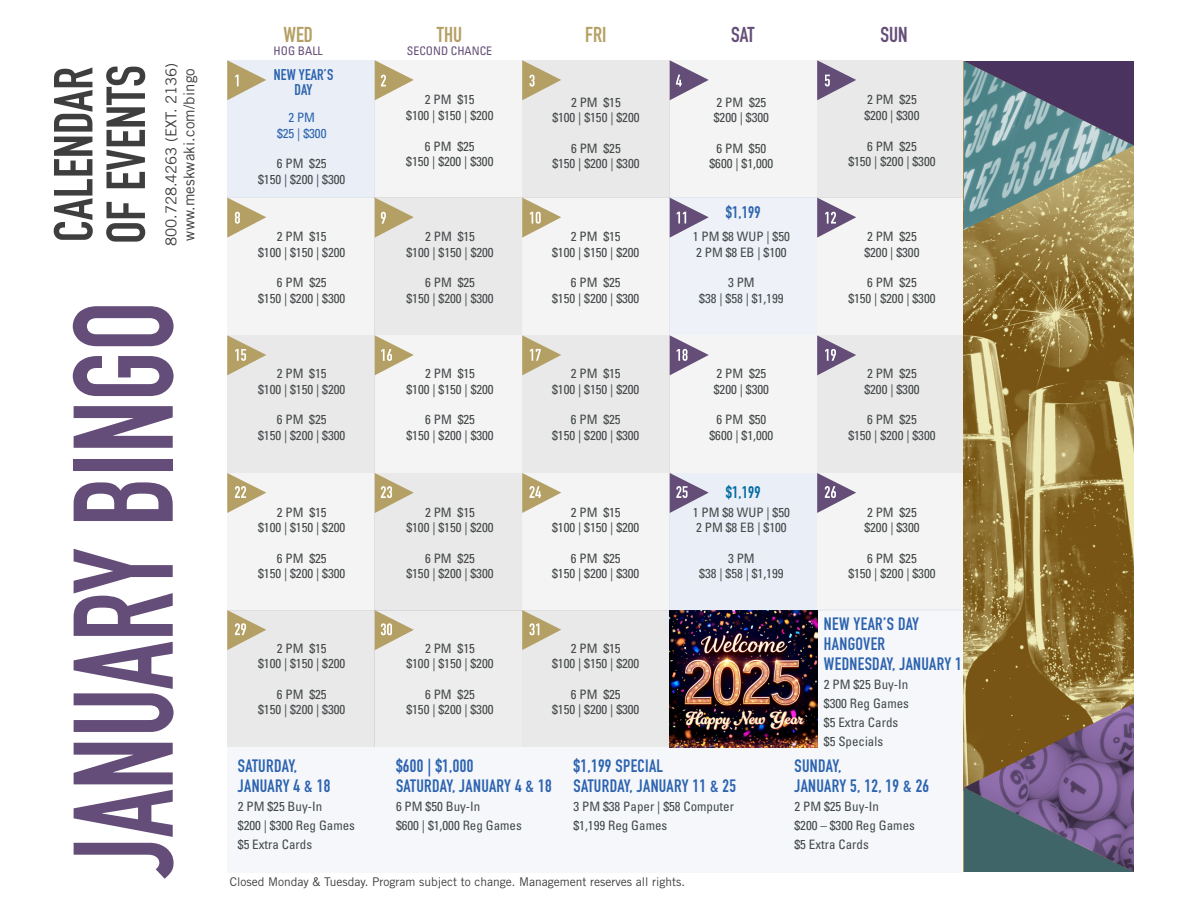
<style>
.page{position:relative;width:1188px;height:918px;background:#fff}
.page>*{position:absolute;margin:0;border:0;box-sizing:border-box;transform-origin:0 0}
.t1{font:700 139.2px "DIN Condensed";color:#644d78;scale:.84 1}
.t2{font:700 54px/52.5px "DIN Condensed";color:#3e3e3f}
.t3{font:700 21.3px "DIN Condensed";color:#b4a065}
.t4{font:700 21.3px "DIN Condensed";color:#644e78}
.t5{font:700 17.7px/20.1px "DIN Condensed";letter-spacing:.02em;color:#2d63af}
.t6{font:17.7px "Gelato Luxe";color:#fffbd2}
.t7{font:700 16.5px "DIN Condensed";color:#026ca2}
.t8{font:700 16.5px "DIN Condensed";color:#2d63af}
.t9{font:700 15.3px/14.1px "DIN Condensed";letter-spacing:.01em;color:#2d63af;text-align:center}
.t10{font:15px "Trade Gothic LT Std";letter-spacing:-.01em;color:#3e3e3f}
.t11{font:15px "Trade Gothic LT Std";letter-spacing:.01em;color:#3e3e3f}
.t12{font:14.1px "Trade Gothic LT Std";color:#57585a}
.t13{font:condensed 13.05px/15.3px "Univers LT Std";color:#454a4b;text-align:center}
.t14{font:condensed 13.05px/15.3px "Univers LT Std";color:#2d63af;text-align:center}
.t15{font:12px "Trade Gothic LT Std";color:#3e3e3f}
.t16{font:condensed 11.85px "Univers LT Std";color:#644e78}
</style>
<div class="page">
<img style="left:670px;top:610px;width:147px;height:137px">
<svg style="left:686px;top:711px;width:119px;height:19px"></svg>
<div style="left:227px;top:747px;width:738px;height:125px;background:#f5f7fb"></div>
<div style="left:522px;top:610px;width:148px;height:137px;background:#e9e9e9"></div>
<div style="left:375px;top:610px;width:147px;height:137px;background:#ededed"></div>
<div style="left:227px;top:610px;width:148px;height:137px;background:#e9e9e9"></div>
<div style="left:817px;top:473px;width:148px;height:137px;background:#f4f4f4"></div>
<div style="left:670px;top:473px;width:147px;height:137px;background:#eaeff7"></div>
<div style="left:522px;top:473px;width:148px;height:137px;background:#f4f4f4"></div>
<div style="left:375px;top:473px;width:147px;height:137px;background:#e9e9e9"></div>
<div style="left:227px;top:473px;width:148px;height:137px;background:#f4f4f4"></div>
<div style="left:817px;top:335px;width:148px;height:138px;background:#e9e9e9"></div>
<div style="left:670px;top:335px;width:147px;height:138px;background:#f4f4f4"></div>
<div style="left:522px;top:335px;width:148px;height:138px;background:#e9e9e9"></div>
<div style="left:375px;top:335px;width:147px;height:138px;background:#f4f4f4"></div>
<div style="left:227px;top:335px;width:148px;height:138px;background:#e9e9e9"></div>
<div style="left:817px;top:198px;width:148px;height:137px;background:#f4f4f4"></div>
<div style="left:670px;top:198px;width:147px;height:137px;background:#eef2f8"></div>
<div style="left:522px;top:198px;width:148px;height:137px;background:#f4f4f4"></div>
<div style="left:375px;top:198px;width:147px;height:137px;background:#e9e9e9"></div>
<div style="left:227px;top:198px;width:148px;height:137px;background:#f4f4f4"></div>
<div style="left:670px;top:60px;width:147px;height:138px;background:#f4f4f4"></div>
<div style="left:522px;top:60px;width:148px;height:138px;background:#e9e9e9"></div>
<div style="left:375px;top:60px;width:147px;height:138px;background:#f4f4f4"></div>
<div style="left:227px;top:60px;width:148px;height:138px;background:#eaeff7"></div>
<div style="left:817px;top:609px;width:148px;height:138px;background:#f5f7fb"></div>
<svg style="left:817px;top:473px;width:39px;height:40px"></svg>
<svg style="left:817px;top:335px;width:39px;height:40px"></svg>
<svg style="left:670px;top:473px;width:39px;height:40px"></svg>
<svg style="left:670px;top:335px;width:39px;height:40px"></svg>
<svg style="left:670px;top:198px;width:39px;height:40px"></svg>
<svg style="left:670px;top:60px;width:39px;height:40px"></svg>
<svg style="left:522px;top:610px;width:39px;height:40px"></svg>
<svg style="left:522px;top:473px;width:39px;height:40px"></svg>
<svg style="left:522px;top:335px;width:39px;height:40px"></svg>
<svg style="left:522px;top:198px;width:39px;height:40px"></svg>
<svg style="left:522px;top:60px;width:39px;height:40px"></svg>
<svg style="left:375px;top:610px;width:39px;height:40px"></svg>
<svg style="left:375px;top:473px;width:39px;height:40px"></svg>
<svg style="left:375px;top:335px;width:39px;height:40px"></svg>
<svg style="left:375px;top:198px;width:39px;height:40px"></svg>
<svg style="left:375px;top:60px;width:39px;height:40px"></svg>
<svg style="left:227px;top:610px;width:39px;height:40px"></svg>
<svg style="left:227px;top:473px;width:39px;height:40px"></svg>
<svg style="left:227px;top:335px;width:39px;height:40px"></svg>
<svg style="left:227px;top:198px;width:39px;height:40px"></svg>
<svg style="left:227px;top:60px;width:39px;height:40px"></svg>
<img style="left:964px;top:238px;width:170px;height:465px">
<img style="left:964px;top:703px;width:170px;height:169px">
<svg style="left:817px;top:60px;width:317px;height:178px"></svg>
<div style="left:964px;top:0;width:224px;height:61px;background:#fff"></div>
<p class="t2" style="left:47px;top:244px;width:180px;rotate:-90deg">CALENDAR<br>OF EVENTS</p>
<p class="t10" style="left:162px;top:246px;width:184px;rotate:-90deg">800.728.4263 (EXT. 2136)</p>
<p class="t11" style="left:180px;top:241px;width:174px;rotate:-90deg">www.meskwaki.com/bingo</p>
<p class="t1" style="left:30px;top:876px;width:686px;rotate:-90deg">JANUARY BINGO</p>
<h3 class="t3" style="left:283px;top:20px;width:31px">WED</h3>
<p class="t16" style="left:274px;top:43px;width:51px">HOG BALL</p>
<p class="t9" style="left:274px;top:68px;width:61px">NEW YEAR’S<br>DAY</p>
<p class="t14" style="left:277px;top:110px;width:51px">2 PM<br>$25 | $300</p>
<p class="t13" style="left:258px;top:156px;width:89px">6 PM $25<br>$150 | $200 | $300</p>
<p class="t13" style="left:258px;top:229px;width:89px">2 PM $15<br>$100 | $150 | $200</p>
<p class="t13" style="left:258px;top:275px;width:89px">6 PM $25<br>$150 | $200 | $300</p>
<p class="t13" style="left:258px;top:366px;width:89px">2 PM $15<br>$100 | $150 | $200</p>
<p class="t13" style="left:258px;top:412px;width:89px">6 PM $25<br>$150 | $200 | $300</p>
<p class="t13" style="left:258px;top:504px;width:89px">2 PM $15<br>$100 | $150 | $200</p>
<p class="t13" style="left:258px;top:550px;width:89px">6 PM $25<br>$150 | $200 | $300</p>
<p class="t13" style="left:258px;top:641px;width:89px">2 PM $15<br>$100 | $150 | $200</p>
<p class="t13" style="left:258px;top:687px;width:89px">6 PM $25<br>$150 | $200 | $300</p>
<h3 class="t5" style="left:238px;top:756px;width:94px">SATURDAY,<br>JANUARY 4 &amp; 18</h3>
<p class="t13" style="left:238px;top:797px;width:119px;line-height:18.9px;text-align:left">2 PM $25 Buy-In<br>$200 | $300 Reg Games $5 Extra Cards</p>
<h3 class="t3" style="left:437px;top:20px;width:27px">THU</h3>
<h3 class="t3" style="left:585px;top:20px;width:23px">FRI</h3>
<h3 class="t4" style="left:731px;top:20px;width:25px">SAT</h3>
<h3 class="t4" style="left:881px;top:20px;width:29px">SUN</h3>
<p class="t16" style="left:407px;top:43px;width:87px">SECOND CHANCE</p>
<p class="t13" style="left:406px;top:92px;width:89px">2 PM $15<br>$100 | $150 | $200</p>
<p class="t13" style="left:406px;top:138px;width:89px">6 PM $25<br>$150 | $200 | $300</p>
<p class="t13" style="left:407px;top:229px;width:89px">2 PM $15<br>$100 | $150 | $200</p>
<p class="t13" style="left:407px;top:275px;width:89px">6 PM $25<br>$150 | $200 | $300</p>
<p class="t13" style="left:407px;top:366px;width:89px">2 PM $15<br>$100 | $150 | $200</p>
<p class="t13" style="left:407px;top:412px;width:89px">6 PM $25<br>$150 | $200 | $300</p>
<p class="t13" style="left:406px;top:504px;width:89px">2 PM $15<br>$100 | $150 | $200</p>
<p class="t13" style="left:406px;top:550px;width:89px">6 PM $25<br>$150 | $200 | $300</p>
<p class="t13" style="left:406px;top:641px;width:89px">2 PM $15<br>$100 | $150 | $200</p>
<p class="t13" style="left:406px;top:687px;width:89px">6 PM $25<br>$150 | $200 | $300</p>
<p class="t13" style="left:552px;top:95px;width:89px">2 PM $15<br>$100 | $150 | $200</p>
<p class="t13" style="left:552px;top:141px;width:89px">6 PM $25<br>$150 | $200 | $300</p>
<p class="t13" style="left:552px;top:229px;width:89px">2 PM $15<br>$100 | $150 | $200</p>
<p class="t13" style="left:552px;top:275px;width:89px">6 PM $25<br>$150 | $200 | $300</p>
<p class="t13" style="left:552px;top:366px;width:89px">2 PM $15<br>$100 | $150 | $200</p>
<p class="t13" style="left:552px;top:412px;width:89px">6 PM $25<br>$150 | $200 | $300</p>
<p class="t13" style="left:552px;top:504px;width:89px">2 PM $15<br>$100 | $150 | $200</p>
<p class="t13" style="left:552px;top:550px;width:89px">6 PM $25<br>$150 | $200 | $300</p>
<p class="t13" style="left:552px;top:641px;width:89px">2 PM $15<br>$100 | $150 | $200</p>
<p class="t13" style="left:552px;top:687px;width:89px">6 PM $25<br>$150 | $200 | $300</p>
<p class="t13" style="left:714px;top:95px;width:57px;text-align:left">2 PM $25 $200 | $300</p>
<p class="t13" style="left:710px;top:141px;width:65px">6 PM $50 $600 | $1,000</p>
<p class="t8" style="left:726px;top:201px;width:36px">$1,199</p>
<p class="t13" style="left:693px;top:229px;width:98px;text-align:left">1 PM $8 WUP | $50<br>2 PM $8 EB | $100</p>
<p class="t13" style="left:699px;top:275px;width:86px">3 PM<br>$38 | $58 | $1,199</p>
<p class="t13" style="left:864px;top:92px;width:57px;text-align:left">2 PM $25 $200 | $300</p>
<p class="t13" style="left:848px;top:138px;width:89px">6 PM $25<br>$150 | $200 | $300</p>
<p class="t13" style="left:864px;top:229px;width:57px;text-align:left">2 PM $25 $200 | $300</p>
<p class="t13" style="left:848px;top:275px;width:89px">6 PM $25<br>$150 | $200 | $300</p>
<p class="t13" style="left:714px;top:366px;width:57px;text-align:left">2 PM $25 $200 | $300</p>
<p class="t13" style="left:710px;top:412px;width:65px">6 PM $50 $600 | $1,000</p>
<p class="t7" style="left:726px;top:481px;width:36px">$1,199</p>
<p class="t13" style="left:693px;top:504px;width:98px;text-align:left">1 PM $8 WUP | $50<br>2 PM $8 EB | $100</p>
<p class="t13" style="left:699px;top:550px;width:86px">3 PM<br>$38 | $58 | $1,199</p>
<h3 class="t6" style="left:684px;top:708px;width:120px">Happy New Year</h3>
<p class="t13" style="left:864px;top:366px;width:57px;text-align:left">2 PM $25 $200 | $300</p>
<p class="t13" style="left:848px;top:412px;width:89px">6 PM $25<br>$150 | $200 | $300</p>
<p class="t13" style="left:864px;top:504px;width:57px;text-align:left">2 PM $25 $200 | $300</p>
<p class="t13" style="left:848px;top:550px;width:89px">6 PM $25<br>$150 | $200 | $300</p>
<h3 class="t5" style="left:824px;top:614px;width:139px">NEW YEAR’S DAY<br>HANGOVER<br>WEDNESDAY, JANUARY 1</h3>
<p class="t13" style="left:824px;top:675px;width:87px;line-height:18.9px;text-align:left">2 PM $25 Buy-In $300 Reg Games $5 Extra Cards $5 Specials</p>
<h3 class="t5" style="left:396px;top:756px;width:157px">$600 | $1,000<br>SATURDAY, JANUARY 4 &amp; 18</h3>
<p class="t13" style="left:396px;top:797px;width:127px;line-height:18.9px;text-align:left">6 PM $50 Buy-In<br>$600 | $1,000 Reg Games</p>
<h3 class="t5" style="left:574px;top:756px;width:164px">$1,199 SPECIAL<br>SATURDAY, JANUARY 11 &amp; 25</h3>
<p class="t13" style="left:574px;top:797px;width:162px;line-height:18.9px;text-align:left">3 PM $38 Paper | $58 Computer $1,199 Reg Games</p>
<h3 class="t5" style="left:795px;top:756px;width:136px">SUNDAY,<br>JANUARY 5, 12, 19 &amp; 26</h3>
<p class="t13" style="left:795px;top:797px;width:122px;line-height:18.9px;text-align:left">2 PM $25 Buy-In<br>$200 – $300 Reg Games $5 Extra Cards</p>
<p class="t15" style="left:230px;top:874px;width:457px">Closed Monday &amp; Tuesday. Program subject to change. Management reserves all rights.</p>
<p class="t12" style="left:499px;top:880px;width:197px">CLOSED MONDAY &amp; TUESDAY.</p>
</div>
